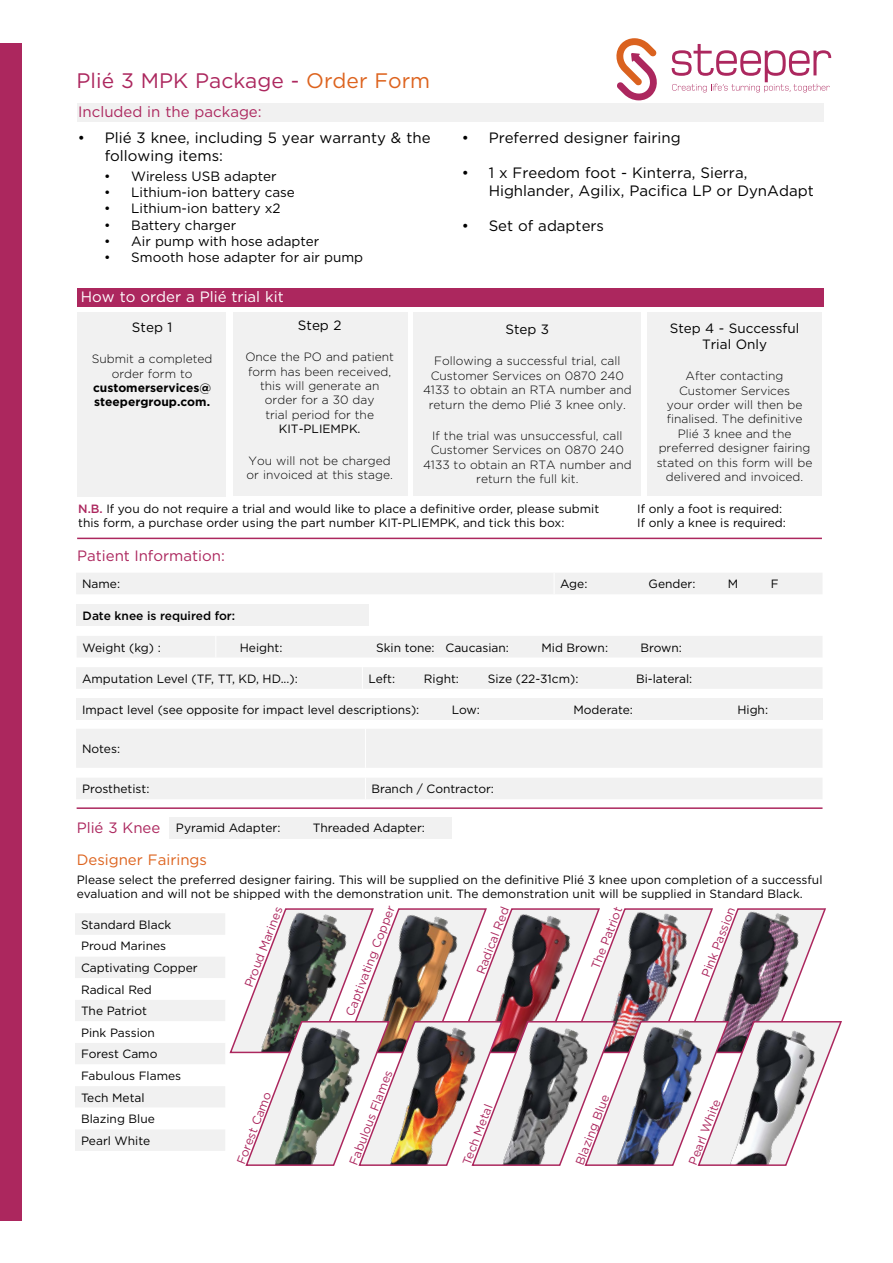
<style>
.page{position:relative;width:893px;height:1263px;background:#fff}
.page>*{position:absolute;margin:0;border:0;box-sizing:border-box;transform-origin:0 0}
.t1{font:21px "Gotham";color:#ac275e}
.t2{font:15px/18px "Gotham";color:#000}
.t3{font:15px "Gotham";color:#ac275e}
.t4{font:15px "Gotham";color:#fff}
.t5{font:15px "Gotham";color:#dd631e}
.t6{font:13.5px/16.2px "Gotham";color:#000;text-align:center}
.t7{font:12px/21.6px "Gotham";color:#000}
.t8{font:300 12px/14.4px "Gotham";color:#000;text-align:center}
.t9{font:12px "Gotham";color:#ac275e}
.t10{font:700 12px/14.4px "Gotham";color:#000}
.t11{font:500 12px "Gotham";color:#000}
.s1{color:#dd631e}
.s2{font-weight:500;color:#ac275e}
</style>
<div class="page">
<div style="left:77px;top:103px;width:746px;height:19px;background:#f1f1f1"></div>
<div style="left:170px;top:817px;width:282px;height:21px;background:#f1f1f1"></div>
<img style="left:75px;top:908px;width:767px;height:258px">
<hr style="left:77px;top:807px;width:745px;height:2px;background:#ac275e">
<div style="left:77px;top:636px;width:745px;height:21px;background:#f1f1f1"></div>
<div style="left:76px;top:573px;width:746px;height:21px;background:#f1f1f1"></div>
<div style="left:76px;top:667px;width:746px;height:22px;background:#f1f1f1"></div>
<div style="left:76px;top:778px;width:746px;height:21px;background:#f1f1f1"></div>
<hr style="left:77px;top:538px;width:745px;height:1px;background:#ac275e">
<div style="left:76px;top:698px;width:746px;height:22px;background:#f1f1f1"></div>
<div style="left:76px;top:729px;width:746px;height:39px;background:#f1f1f1"></div>
<hr style="left:365px;top:729px;width:1px;height:39px;background:#fff">
<div style="left:77px;top:288px;width:746px;height:18px;background:#ac275e"></div>
<div style="left:77px;top:312px;width:148px;height:184px;background:#f1f1f1"></div>
<div style="left:413px;top:313px;width:227px;height:183px;background:#f1f1f1"></div>
<div style="left:233px;top:312px;width:175px;height:184px;background:#f1f1f1"></div>
<div style="left:648px;top:312px;width:174px;height:184px;background:#f1f1f1"></div>
<div style="left:77px;top:604px;width:292px;height:22px;background:#f1f1f1"></div>
<div style="left:0;top:43px;width:21px;height:1177px;background:#ac275e"></div>
<svg style="left:616px;top:38px;width:41px;height:62px"></svg>
<svg style="left:672px;top:44px;width:159px;height:48px"></svg>
<h1 class="t1" style="left:77px;top:67px;width:355px">Plié 3 MPK Package - <span class="s1">Order Form</span></h1>
<p class="t3" style="left:78px;top:102px;width:185px">Included in the package:</p>
<p class="t2" style="left:105px;top:128px;width:327px;text-indent:-27px">• Plié 3 knee, including 5 year warranty &amp; the following items:</p>
<p class="t6" style="left:104px;top:168px;width:174px">• Wireless USB adapter</p>
<p class="t6" style="left:104px;top:184px;width:192px">• Lithium-ion battery case</p>
<p class="t6" style="left:104px;top:200px;width:178px">• Lithium-ion battery x2</p>
<p class="t6" style="left:104px;top:216px;width:134px">• Battery charger</p>
<p class="t6" style="left:104px;top:233px;width:216px">• Air pump with hose adapter</p>
<p class="t6" style="left:104px;top:249px;width:260px">• Smooth hose adapter for air pump</p>
<p class="t4" style="left:81px;top:287px;width:204px">How to order a Plié trial kit</p>
<p class="t2" style="left:462px;top:128px;width:221px">• Preferred designer fairing</p>
<p class="t2" style="left:489px;top:163px;width:327px;text-indent:-27px">• 1 x Freedom foot - Kinterra, Sierra,<br>Highlander, Agilix, Pacifica LP or DynAdapt</p>
<p class="t2" style="left:462px;top:216px;width:144px">• Set of adapters</p>
<p class="t6" style="left:132px;top:319px;width:42px">Step 1</p>
<p class="t8" style="left:92px;top:351px;width:122px">Submit a completed order form to</p>
<p class="t10" style="left:93px;top:381px;width:120px">customerservices@ steepergroup.com.</p>
<p class="t6" style="left:298px;top:316px;width:45px">Step 2</p>
<p class="t8" style="left:245px;top:349px;width:150px">Once the PO and patient form has been received, this will generate an order for a 30 day<br>trial period for the</p>
<p class="t7" style="left:279px;top:418px;width:83px">KIT-PLIEMPK.</p>
<p class="t8" style="left:247px;top:453px;width:148px;text-align:left">You will not be charged or invoiced at this stage.</p>
<p class="t6" style="left:505px;top:321px;width:45px">Step 3</p>
<p class="t8" style="left:423px;top:354px;width:210px">Following a successful trial, call<br>Customer Services on 0870 240<br>4133 to obtain an RTA number and return the demo Plié 3 knee only.</p>
<p class="t8" style="left:423px;top:428px;width:210px">If the trial was unsuccessful, call<br>Customer Services on 0870 240<br>4133 to obtain an RTA number and return the full kit.</p>
<p class="t6" style="left:670px;top:319px;width:131px">Step 4 - Successful<br>Trial Only</p>
<p class="t8" style="left:657px;top:368px;width:157px">After contacting<br>Customer Services<br>your order will then be finalised. The definitive<br>Plié 3 knee and the preferred designer fairing stated on this form will be delivered and invoiced.</p>
<p class="t7" style="left:78px;top:501px;width:523px;line-height:14.4px"><span class="s2">N.B.</span> If you do not require a trial and would like to place a definitive order, please submit this form, a purchase order using the part number KIT-PLIEMPK, and tick this box:</p>
<p class="t7" style="left:637px;top:501px;width:150px;line-height:14.4px">If only a foot is required:<br>If only a knee is required:</p>
<p class="t3" style="left:77px;top:546px;width:149px">Patient Information:</p>
<p class="t7" style="left:82px;top:573px;width:40px">Name:</p>
<p class="t7" style="left:560px;top:573px;width:29px">Age:</p>
<p class="t7" style="left:649px;top:573px;width:48px">Gender:</p>
<p class="t7" style="left:728px;top:573px;width:12px">M</p>
<p class="t7" style="left:771px;top:573px;width:9px">F</p>
<p class="t11" style="left:83px;top:607px;width:154px">Date knee is required for:</p>
<p class="t7" style="left:83px;top:636px;width:80px">Weight (kg) :</p>
<p class="t7" style="left:240px;top:636px;width:44px">Height:</p>
<p class="t7" style="left:376px;top:636px;width:134px">Skin tone: Caucasian:</p>
<p class="t7" style="left:541px;top:636px;width:68px">Mid Brown:</p>
<p class="t7" style="left:640px;top:636px;width:43px">Brown:</p>
<p class="t7" style="left:82px;top:667px;width:217px">Amputation Level (TF, TT, KD, HD...):</p>
<p class="t7" style="left:368px;top:667px;width:28px">Left:</p>
<p class="t7" style="left:424px;top:667px;width:37px">Right:</p>
<p class="t7" style="left:488px;top:667px;width:92px">Size (22-31cm):</p>
<p class="t7" style="left:636px;top:667px;width:58px">Bi-lateral:</p>
<p class="t7" style="left:82px;top:698px;width:339px">Impact level (see opposite for impact level descriptions):</p>
<p class="t7" style="left:452px;top:698px;width:30px">Low:</p>
<p class="t7" style="left:573px;top:698px;width:61px">Moderate:</p>
<p class="t7" style="left:737px;top:698px;width:32px">High:</p>
<p class="t7" style="left:82px;top:738px;width:40px">Notes:</p>
<p class="t7" style="left:82px;top:778px;width:69px">Prosthetist:</p>
<p class="t7" style="left:371px;top:778px;width:124px">Branch / Contractor:</p>
<p class="t3" style="left:77px;top:818px;width:85px">Plié 3 Knee</p>
<p class="t7" style="left:176px;top:817px;width:106px">Pyramid Adapter:</p>
<p class="t7" style="left:313px;top:817px;width:114px">Threaded Adapter:</p>
<p class="t5" style="left:77px;top:850px;width:132px">Designer Fairings</p>
<p class="t7" style="left:77px;top:872px;width:747px;line-height:14.4px">Please select the preferred designer fairing. This will be supplied on the definitive Plié 3 knee upon completion of a successful evaluation and will not be shipped with the demonstration unit. The demonstration unit will be supplied in Standard Black.</p>
<p class="t9" style="left:241px;top:984px;width:87px;rotate:-69deg">Proud Marines</p>
<p class="t9" style="left:342px;top:1012px;width:118px;rotate:-69deg">Captivating Copper</p>
<p class="t9" style="left:473px;top:971px;width:72px;rotate:-69deg">Radical Red</p>
<p class="t9" style="left:588px;top:966px;width:67px;rotate:-69deg">The Patriot</p>
<p class="t9" style="left:698px;top:974px;width:75px;rotate:-69deg">Pink Passion</p>
<p class="t7" style="left:81px;top:913px;width:118px">Standard Black<br>Proud Marines<br>Captivating Copper<br>Radical Red<br>The Patriot<br>Pink Passion<br>Forest Camo<br>Fabulous Flames<br>Tech Metal<br>Blazing Blue<br>Pearl White</p>
<p class="t9" style="left:346px;top:1161px;width:102px;rotate:-69deg">Fabulous Flames</p>
<p class="t9" style="left:233px;top:1161px;width:78px;rotate:-69deg">Forest Camo</p>
<p class="t9" style="left:459px;top:1161px;width:65px;rotate:-69deg">Tech Metal</p>
<p class="t9" style="left:572px;top:1161px;width:75px;rotate:-69deg">Blazing Blue</p>
<p class="t9" style="left:685px;top:1161px;width:71px;rotate:-69deg">Pearl White</p>
</div>
